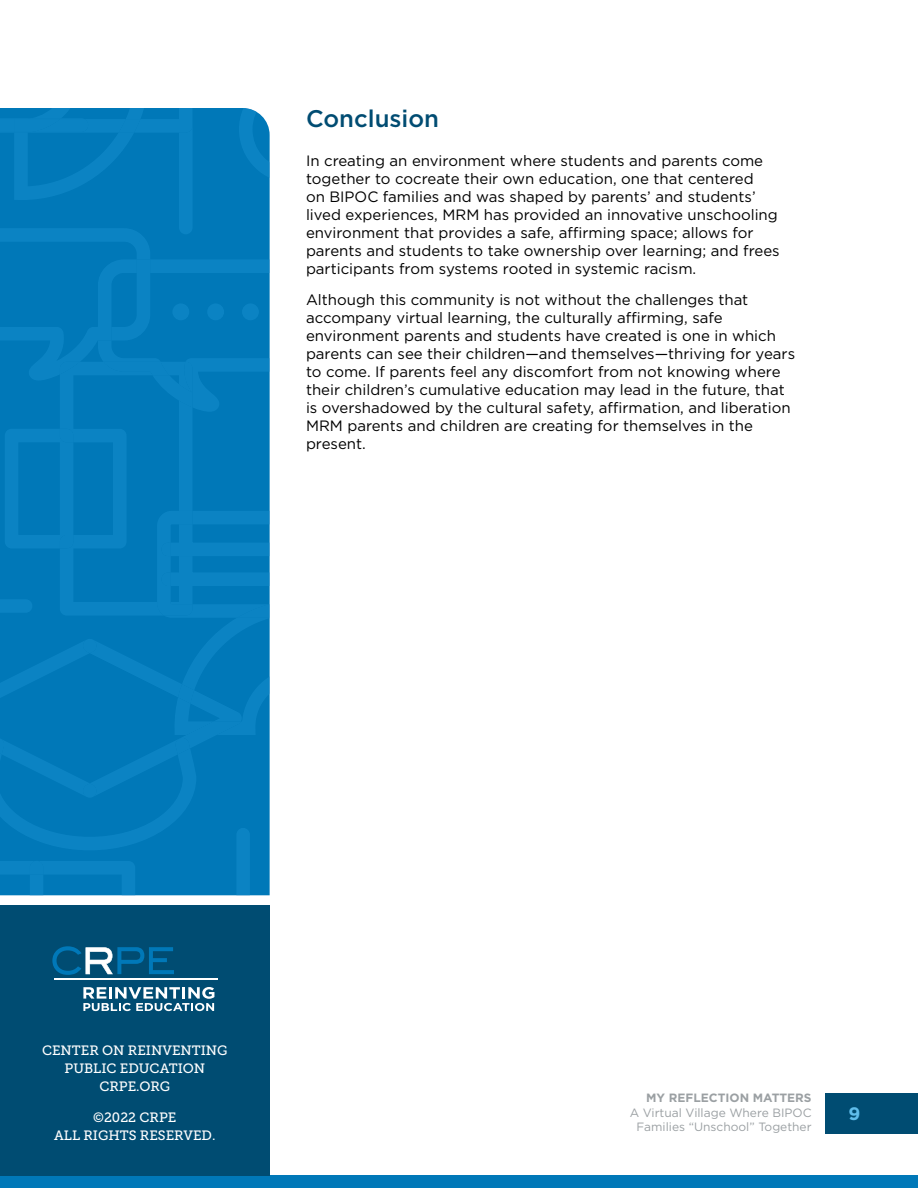
<style>
.page{position:relative;width:918px;height:1188px;background:#fff}
.page>*{position:absolute;margin:0;border:0;box-sizing:border-box;transform-origin:0 0}
.t1{font:500 24px "Gotham";color:#004c72}
.t2{font:700 18px "Gotham";color:#60bdeb}
.t3{font:15px/18px "Gotham";color:#000}
.t4{font:13.5px/18px "Museo Slab 500";color:#fff;text-align:center}
.t5{font:12px/14.4px "Gotham";color:#9ba0a3;text-align:center}
.t6{font:700 12px "Gotham";color:#9ba0a3}
</style>
<div class="page">
<div style="left:825px;top:1093px;width:93px;height:40px;background:#004c72"></div>
<div style="left:0;top:1176px;width:918px;height:12px;background:#0078b8"></div>
<svg style="left:0;top:108px;width:270px;height:787px;background:#037bbb"></svg>
<div style="left:0;top:905px;width:270px;height:271px;background:#004c72"></div>
<hr style="left:54px;top:978px;width:163px;height:1px;background:#fff">
<svg style="left:83px;top:987px;width:131px;height:24px"></svg>
<svg style="left:52px;top:946px;width:122px;height:29px"></svg>
<h1 class="t1" style="left:306px;top:103px;width:135px">Conclusion</h1>
<p class="t3" style="left:306px;top:151px;width:475px">In creating an environment where students and parents come together to cocreate their own education, one that centered<br>on BIPOC families and was shaped by parents’ and students’ lived experiences, MRM has provided an innovative unschooling environment that provides a safe, affirming space; allows for parents and students to take ownership over learning; and frees participants from systems rooted in systemic racism.</p>
<p class="t3" style="left:306px;top:291px;width:491px">Although this community is not without the challenges that accompany virtual learning, the culturally affirming, safe environment parents and students have created is one in which parents can see their children—and themselves—thriving for years to come. If parents feel any discomfort from not knowing where their children’s cumulative education may lead in the future, that is overshadowed by the cultural safety, affirmation, and liberation MRM parents and children are creating for themselves in the present.</p>
<p class="t4" style="left:42px;top:1041px;width:187px">CENTER ON REINVENTING<br>PUBLIC EDUCATION<br>CRPE.ORG</p>
<p class="t4" style="left:54px;top:1109px;width:163px">©2022 CRPE<br>ALL RIGHTS RESERVED.</p>
<p class="t6" style="left:646px;top:1090px;width:167px">MY REFLECTION MATTERS</p>
<p class="t5" style="left:630px;top:1105px;width:183px">A Virtual Village Where BIPOC<br>Families “Unschool” Together</p>
<p class="t2" style="left:848px;top:1102px;width:13px">9</p>
</div>
